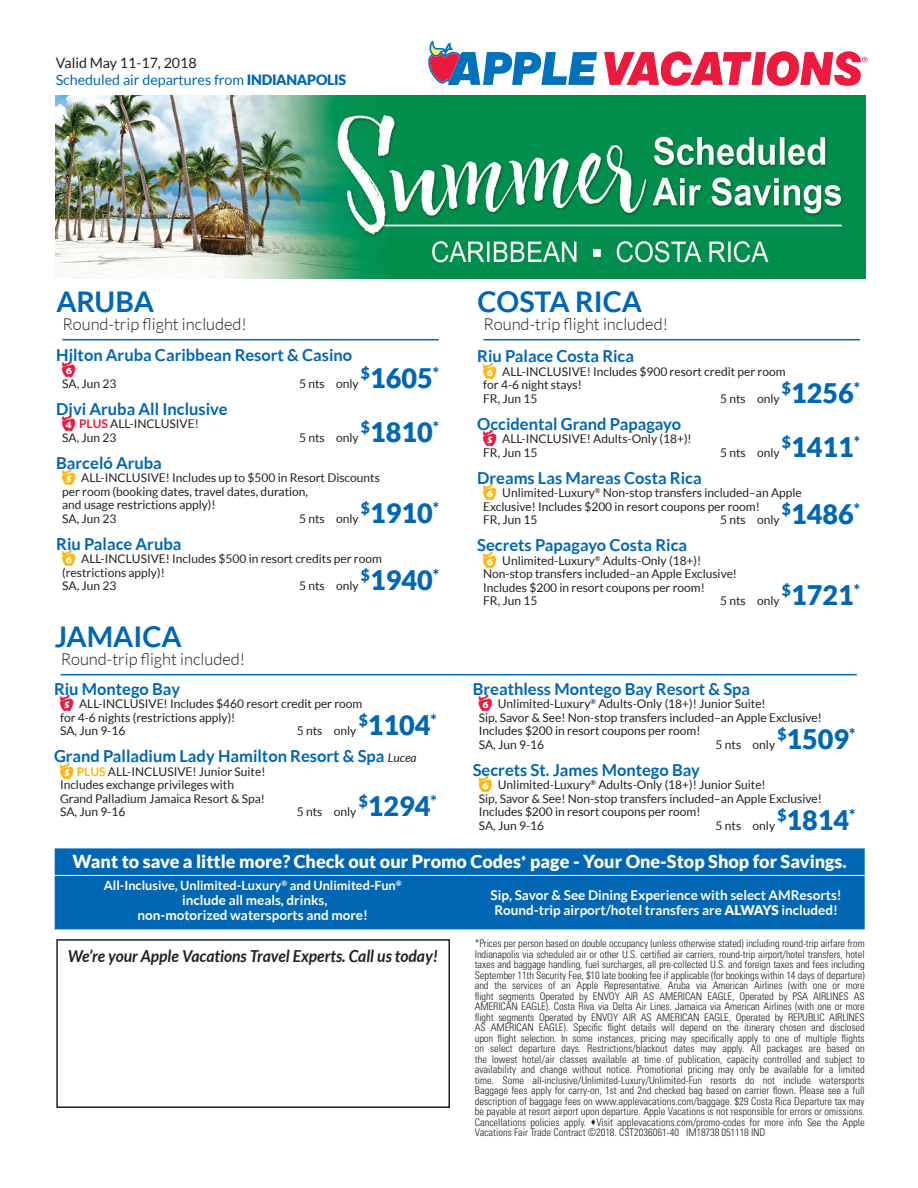
<style>
.page{position:relative;width:918px;height:1188px;background:#fff}
.page>*{position:absolute;margin:0;border:0;box-sizing:border-box;transform-origin:0 0}
.t1{font:700 28.5px "Lato";color:#0166b3}
.t2{font:900 27px "Lato";color:#0166b3}
.t3{font:900 18px "Lato";color:#fff}
.t4{font:700 16.5px/13.5px "Lato";color:#0166b3}
.t5{font:300 16.5px "Lato";color:#231f20}
.t6{font:italic 700 16.5px "Lato";color:#231f20;scale:.95 1}
.t7{font:14.25px/16.5px "Lato";color:#0166b3}
.t8{font:700 13.5px/15px "Lato";color:#fff;text-align:center}
.t9{font:700 12.75px "Lato";color:#fff}
.t10{font:12px/13.5px "Lato";color:#231f20}
.Legal_7pt{font:300 condensed 10.5px/10.5px "Univers";color:#231f20;text-align:justify}
.s1{color:#231f20}
.s2{font-weight:900}
.s3{font-family:"Apple Numbers";font-weight:400;color:#ed1a40}
.s4{font-family:"Apple Numbers";font-size:16.5px;color:#ed1a40}
.s5{font-weight:700;color:#ed1a40}
.s6{font-family:"Apple Numbers";font-size:16.5px;color:#fcb814}
.s7{font-weight:400;font-style:italic;font-size:12px;color:#231f20}
.s8{font-weight:700;color:#fcb814}
</style>
<div class="page">
<svg style="left:604px;top:51px;width:264px;height:35px"></svg>
<svg style="left:428px;top:41px;width:169px;height:44px"></svg>
<div style="left:56px;top:939px;width:394px;height:169px;border:2px solid #231f20"></div>
<div style="left:55px;top:848px;width:810px;height:81px;background:#0166b3"></div>
<hr style="left:55px;top:875px;width:405px;height:1px;background:#fff">
<hr style="left:460px;top:875px;width:405px;height:1px;background:#fff">
<img style="left:55px;top:95px;width:810px;height:183px">
<hr style="left:483px;top:339px;width:377px;height:1px;background:#0166b3">
<hr style="left:62px;top:339px;width:377px;height:1px;background:#0166b3">
<hr style="left:61px;top:674px;width:796px;height:1px;background:#0166b3">
<p class="t7" style="left:56px;top:55px;width:292px"><span class="s1">Valid May 11-17, 2018<br></span>Scheduled air departures from <span class="s2">INDIANAPOLIS</span></p>
<p class="t1" style="left:56px;top:285px;width:99px">ARUBA</p>
<p class="t5" style="left:62px;top:315px;width:186px">Round-trip flight included!</p>
<p class="t4" style="left:62px;top:348px;width:292px;text-indent:-6px">Hilton Aruba Caribbean Resort &amp; Casino<br><span class="s3">6</span></p>
<p class="t10" style="left:62px;top:377px;width:56px">SA, Jun 23</p>
<p class="t10" style="left:299px;top:377px;width:61px">5 nts only</p>
<p class="t2" style="left:361px;top:362px;width:80px"><sup>$</sup>1605<sup>*</sup></p>
<p class="t4" style="left:56px;top:402px;width:173px">Divi Aruba All Inclusive</p>
<p class="t10" style="left:62px;top:417px;width:138px"><span class="s4">4</span> <span class="s5">PLUS</span> ALL-INCLUSIVE!<br>SA, Jun 23</p>
<p class="t2" style="left:361px;top:416px;width:80px"><sup>$</sup>1810<sup>*</sup></p>
<p class="t10" style="left:299px;top:431px;width:61px">5 nts only</p>
<p class="t4" style="left:56px;top:456px;width:107px">Barceló Aruba</p>
<p class="t10" style="left:62px;top:471px;width:319px"><span class="s6">5</span> ALL-INCLUSIVE! Includes up to $500 in Resort Discounts per room (booking dates, travel dates, duration,<br>and usage restrictions apply)!<br>SA, Jun 23</p>
<p class="t2" style="left:361px;top:497px;width:80px"><sup>$</sup>1910<sup>*</sup></p>
<p class="t10" style="left:299px;top:512px;width:61px">5 nts only</p>
<p class="t4" style="left:56px;top:537px;width:127px">Riu Palace Aruba</p>
<p class="t10" style="left:62px;top:552px;width:321px"><span class="s6">6</span> ALL-INCLUSIVE! Includes $500 in resort credits per room (restrictions apply)!<br>SA, Jun 23</p>
<p class="t2" style="left:361px;top:564px;width:80px"><sup>$</sup>1940<sup>*</sup></p>
<p class="t10" style="left:299px;top:579px;width:61px">5 nts only</p>
<p class="t1" style="left:55px;top:620px;width:128px">JAMAICA</p>
<p class="t5" style="left:61px;top:650px;width:186px">Round-trip flight included!</p>
<p class="t4" style="left:54px;top:682px;width:128px">Riu Montego Bay</p>
<p class="t10" style="left:60px;top:697px;width:304px"><span class="s4">5</span> ALL-INCLUSIVE! Includes $460 resort credit per room for 4-6 nights (restrictions apply)!<br>SA, Jun 9-16</p>
<p class="t2" style="left:359px;top:709px;width:80px"><sup>$</sup>1104<sup>*</sup></p>
<p class="t4" style="left:54px;top:749px;width:364px">Grand Palladium Lady Hamilton Resort &amp; Spa <span class="s7">Lucea</span></p>
<p class="t10" style="left:60px;top:764px;width:207px"><span class="s6">5</span> <span class="s8">PLUS</span> ALL-INCLUSIVE! Junior Suite!<br>Includes exchange privileges with<br>Grand Palladium Jamaica Resort &amp; Spa!<br>SA, Jun 9-16</p>
<p class="t10" style="left:297px;top:724px;width:61px">5 nts only</p>
<p class="t2" style="left:359px;top:790px;width:80px"><sup>$</sup>1294<sup>*</sup></p>
<p class="t10" style="left:297px;top:805px;width:61px">5 nts only</p>
<p class="t1" style="left:477px;top:285px;width:166px">COSTA RICA</p>
<p class="t5" style="left:483px;top:315px;width:186px">Round-trip flight included!</p>
<p class="t4" style="left:477px;top:349px;width:158px">Riu Palace Costa Rica</p>
<p class="t10" style="left:483px;top:365px;width:304px"><span class="s6">6</span> ALL-INCLUSIVE! Includes $900 resort credit per room for 4-6 night stays!<br>FR, Jun 15</p>
<p class="t2" style="left:782px;top:377px;width:80px"><sup>$</sup>1256<sup>*</sup></p>
<p class="t10" style="left:720px;top:392px;width:61px">5 nts only</p>
<p class="t4" style="left:477px;top:417px;width:206px">Occidental Grand Papagayo</p>
<p class="t10" style="left:483px;top:432px;width:210px"><span class="s4">5</span> ALL-INCLUSIVE! Adults-Only (18+)!<br>FR, Jun 15</p>
<p class="t2" style="left:782px;top:431px;width:80px"><sup>$</sup>1411<sup>*</sup></p>
<p class="t10" style="left:720px;top:446px;width:61px">5 nts only</p>
<p class="t4" style="left:477px;top:471px;width:226px">Dreams Las Mareas Costa Rica</p>
<p class="t10" style="left:483px;top:486px;width:320px"><span class="s6">6</span> Unlimited-Luxury<sup>®</sup> Non-stop transfers included–an Apple<br>Exclusive! Includes $200 in resort coupons per room!<br>FR, Jun 15</p>
<p class="t2" style="left:782px;top:498px;width:80px"><sup>$</sup>1486<sup>*</sup></p>
<p class="t10" style="left:720px;top:513px;width:61px">5 nts only</p>
<p class="t4" style="left:477px;top:538px;width:211px">Secrets Papagayo Costa Rica</p>
<p class="t10" style="left:483px;top:554px;width:255px"><span class="s6">6</span> Unlimited-Luxury<sup>®</sup> Adults-Only (18+)!<br>Non-stop transfers included–an Apple Exclusive!<br>Includes $200 in resort coupons per room!<br>FR, Jun 15</p>
<p class="t2" style="left:782px;top:579px;width:80px"><sup>$</sup>1721<sup>*</sup></p>
<p class="t10" style="left:720px;top:594px;width:61px">5 nts only</p>
<p class="t4" style="left:473px;top:682px;width:279px">Breathless Montego Bay Resort &amp; Spa</p>
<p class="t10" style="left:479px;top:697px;width:345px"><span class="s4">6</span> Unlimited-Luxury<sup>®</sup> Adults-Only (18+)! Junior Suite!<br>Sip, Savor &amp; See! Non-stop transfers included–an Apple Exclusive!<br>Includes $200 in resort coupons per room!<br>SA, Jun 9-16</p>
<p class="t2" style="left:778px;top:723px;width:80px"><sup>$</sup>1509<sup>*</sup></p>
<p class="t10" style="left:716px;top:737px;width:61px">5 nts only</p>
<p class="t4" style="left:473px;top:763px;width:229px">Secrets St. James Montego Bay</p>
<p class="t10" style="left:479px;top:778px;width:345px"><span class="s6">6</span> Unlimited-Luxury<sup>®</sup> Adults-Only (18+)! Junior Suite!<br>Sip, Savor &amp; See! Non-stop transfers included–an Apple Exclusive!<br>Includes $200 in resort coupons per room!<br>SA, Jun 9-16</p>
<p class="t2" style="left:778px;top:804px;width:80px"><sup>$</sup>1814<sup>*</sup></p>
<p class="t10" style="left:716px;top:818px;width:61px">5 nts only</p>
<p class="t3" style="left:73px;top:851px;width:776px">Want to save a little more? Check out our Promo Codes• page - Your One-Stop Shop for Savings.</p>
<p class="t9" style="left:104px;top:878px;width:299px">All-Inclusive, Unlimited-Luxury<sup>®</sup> and Unlimited-Fun<sup>®</sup></p>
<p class="t8" style="left:137px;top:892px;width:232px">include all meals, drinks, non-motorized watersports and more!</p>
<p class="t8" style="left:491px;top:887px;width:353px">Sip, Savor &amp; See Dining Experience with select AMResorts!</p>
<p class="t8" style="left:494px;top:902px;width:345px">Round-trip airport/hotel transfers are <span class="s2">ALWAYS</span> included!</p>
<p class="t6" style="left:68px;top:947px;width:391px">We’re your Apple Vacations Travel Experts. Call us today!</p>
<p class="Legal_7pt" style="left:475px;top:938px;width:391px">*Prices per person based on double occupancy (unless otherwise stated) including round-trip airfare from Indianapolis via scheduled air or other U.S. certified air carriers, round-trip airport/hotel transfers, hotel taxes and baggage handling, fuel surcharges, all pre-collected U.S. and foreign taxes and fees including September 11th Security Fee, $10 late booking fee if applicable (for bookings within 14 days of departure) and the services of an Apple Representative. Aruba via American Airlines (with one or more flight segments Operated by ENVOY AIR AS AMERICAN EAGLE, Operated by PSA AIRLINES AS AMERICAN EAGLE). Costa Riva via Delta Air Lines. Jamaica via American Airlines (with one or more flight segments Operated by ENVOY AIR AS AMERICAN EAGLE, Operated by REPUBLIC AIRLINES AS AMERICAN EAGLE). Specific flight details will depend on the itinerary chosen and disclosed upon flight selection. In some instances, pricing may specifically apply to one of multiple flights on select departure days. Restrictions/blackout dates may apply. All packages are based on the lowest hotel/air classes available at time of publication, capacity controlled and subject to availability and change without notice. Promotional pricing may only be available for a limited time. Some all-inclusive/Unlimited-Luxury/Unlimited-Fun resorts do not include watersports Baggage fees apply for carry-on, 1st and 2nd checked bag based on carrier flown. Please see a full description of baggage fees on www.applevacations.com/baggage. $29 Costa Rica Departure tax may be payable at resort airport upon departure. Apple Vacations is not responsible for errors or omissions.<br>Cancellations policies apply. •Visit applevacations.com/promo-codes for more info See the Apple Vacations Fair Trade Contract ©2018. CST2036061-40 IM18738 051118 IND</p>
</div>
